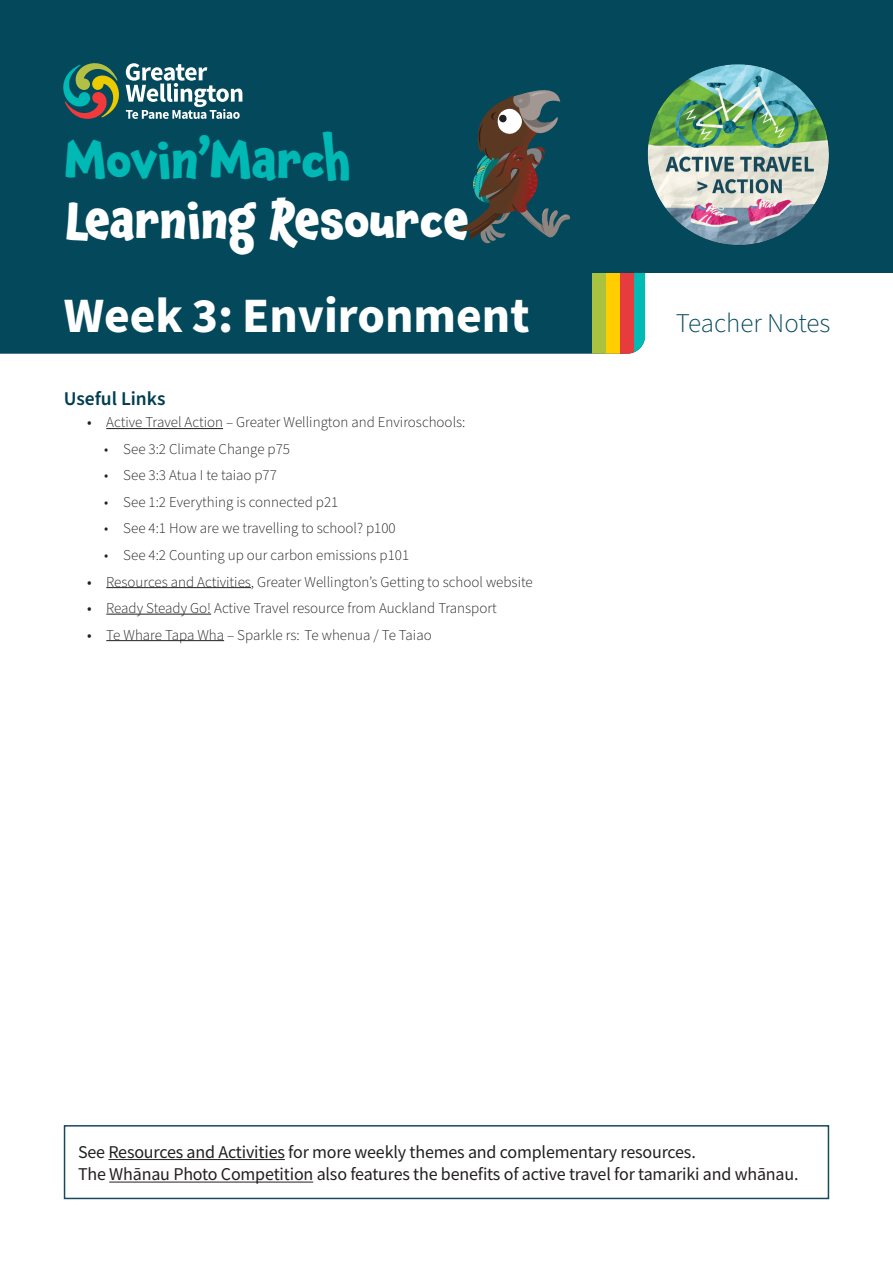
<style>
.page{position:relative;width:893px;height:1263px;background:#fff}
.page>*{position:absolute;margin:0;border:0;box-sizing:border-box;transform-origin:0 0}
.Body{font:700 49.5px/59.4px "Chaloops";color:#fff}
.Body-2{font:700 49.5px "Source Sans Pro";color:#fff}
.t1{font:300 27px "Source Sans Pro";color:#03495b}
.t2{font:600 19.5px "Source Sans Pro";color:#023e52}
.Body-3{font:18px/22.5px "Source Sans Pro";letter-spacing:-.01em;color:#231f20}
.t3{font:300 15px "Source Sans Pro";color:#231f20}
.s1{color:#00b8b4}
.s2{font-weight:400}
</style>
<div class="page">
<hr style="left:108px;top:1159px;width:177px;height:1px;background:#231f20">
<hr style="left:109px;top:1181px;width:204px;height:1px;background:#231f20">
<div style="left:64px;top:1125px;width:765px;height:74px;border:2px solid #174a5b"></div>
<hr style="left:106px;top:428px;width:117px;height:1px;background:#231f20">
<hr style="left:106px;top:587px;width:145px;height:1px;background:#231f20">
<hr style="left:106px;top:614px;width:105px;height:1px;background:#231f20">
<hr style="left:106px;top:640px;width:118px;height:1px;background:#231f20">
<div style="left:0;top:272px;width:592px;height:82px;background:#03495b"></div>
<div style="left:633px;top:270px;width:12px;height:84px;background:#00bab3"></div>
<div style="left:619px;top:270px;width:14px;height:84px;background:#e73c3e"></div>
<div style="left:605px;top:270px;width:14px;height:84px;background:#ffcd00"></div>
<div style="left:592px;top:270px;width:14px;height:84px;background:#a9c23f"></div>
<div style="left:0;top:0;width:893px;height:272px;background:#03495b"></div>
<svg style="left:63px;top:63px;width:179px;height:56px"></svg>
<img style="left:647px;top:64px;width:182px;height:181px">
<svg style="left:457px;top:90px;width:114px;height:154px"></svg>
<p class="Body" style="left:65px;top:131px;width:405px"><span class="s1">Movin’March<br></span>Learning Resource</p>
<p class="Body-2" style="left:64px;top:282px;width:467px">Week 3: Environment</p>
<h4 class="t2" style="left:64px;top:386px;width:103px">Useful Links</h4>
<p class="t3" style="left:87px;top:412px;width:380px"><span class="s2">•</span> Active Travel Action – Greater Wellington and Enviroschools:</p>
<p class="t3" style="left:104px;top:439px;width:187px">• See 3:2 Climate Change p75</p>
<p class="t3" style="left:104px;top:465px;width:174px">• See 3:3 Atua I te taiao p77</p>
<p class="t3" style="left:104px;top:492px;width:236px">• See 1:2 Everything is connected p21</p>
<p class="t3" style="left:104px;top:518px;width:293px">• See 4:1 How are we travelling to school? p100</p>
<p class="t3" style="left:104px;top:545px;width:306px">• See 4:2 Counting up our carbon emissions p101</p>
<p class="t3" style="left:87px;top:571px;width:447px"><span class="s2">•</span> Resources and Activities, Greater Wellington’s Getting to school website</p>
<p class="t3" style="left:87px;top:598px;width:411px"><span class="s2">•</span> Ready Steady Go! Active Travel resource from Auckland Transport</p>
<p class="t3" style="left:87px;top:624px;width:346px"><span class="s2">•</span> Te Whare Tapa Wha – Sparkle rs: Te whenua / Te Taiao</p>
<h3 class="t1" style="left:676px;top:305px;width:156px">Teacher Notes</h3>
<p class="Body-3" style="left:78px;top:1140px;width:722px">See Resources and Activities for more weekly themes and complementary resources.<br>The Whānau Photo Competition also features the benefits of active travel for tamariki and whānau.</p>
</div>
